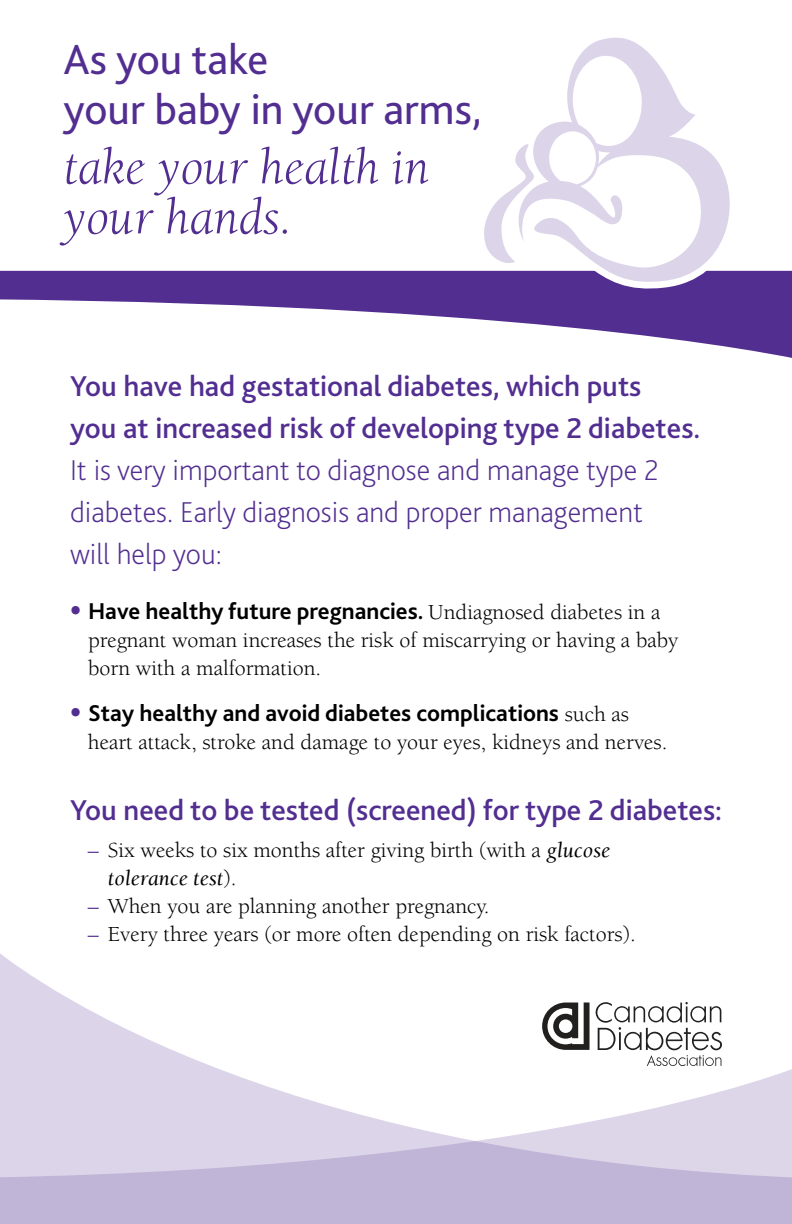
<style>
.page{position:relative;width:792px;height:1224px;background:#fff}
.page>*{position:absolute;margin:0;border:0;box-sizing:border-box;transform-origin:0 0}
.t1{font:italic 52px/50px "Berkeley";color:#522e91}
.t2{font:44px/50px "Bliss 2";color:#522e91}
.t3{font:500 30px/42px "Bliss 2";color:#522e91}
.t4{font:200 30px/42px "Bliss 2";color:#522e91}
.t5{font:700 24px "Bliss 2";color:#000}
.t6{font:22px/28px "Berkeley";color:#000}
.s1{font-size:34px;color:#522e91}
.s2{font-family:"Berkeley";font-weight:400;font-size:22px}
.s3{color:#522e91}
.s4{font-style:italic}
</style>
<div class="page">
<svg style="left:0;top:271px;width:792px;height:87px;fill:#522e91"></svg>
<svg style="left:477px;top:270px;width:259px;height:19px"></svg>
<svg style="left:481px;top:37px;width:255px;height:248px"></svg>
<svg style="left:0;top:954px;width:596px;height:107px"></svg>
<svg style="left:0;top:1061px;width:792px;height:163px"></svg>
<svg style="left:596px;top:1002px;width:126px;height:64px"></svg>
<svg style="left:542px;top:1003px;width:48px;height:47px"></svg>
<h2 class="t2" style="left:63px;top:34px;width:420px">As you take<br>your baby in your arms,</h2>
<h1 class="t1" style="left:63px;top:144px;width:367px">take your health in your hands.</h1>
<h3 class="t3" style="left:70px;top:365px;width:632px">You have had gestational diabetes, which puts<br>you at increased risk of developing type 2 diabetes.</h3>
<h3 class="t4" style="left:70px;top:449px;width:591px">It is very important to diagnose and manage type 2 diabetes. Early diagnosis and proper management will help you:</h3>
<p class="t5" style="left:70px;top:596px;width:592px"><span class="s1">•</span> Have healthy future pregnancies. <span class="s2">Undiagnosed diabetes in a</span></p>
<p class="t6" style="left:88px;top:627px;width:592px">pregnant woman increases the risk of miscarrying or having a baby born with a malformation.</p>
<p class="t5" style="left:70px;top:698px;width:561px"><span class="s1">•</span> Stay healthy and avoid diabetes complications <span class="s2">such as</span></p>
<p class="t6" style="left:88px;top:729px;width:581px">heart attack, stroke and damage to your eyes, kidneys and nerves.</p>
<h3 class="t3" style="left:70px;top:789px;width:654px">You need to be tested (screened) for type 2 diabetes:</h3>
<p class="t6" style="left:108px;top:837px;width:504px;text-indent:-20px"><span class="s3">–</span> Six weeks to six months after giving birth (with a <span class="s4">glucose tolerance test</span>).</p>
<p class="t6" style="left:88px;top:893px;width:403px"><span class="s3">–</span> When you are planning another pregnancy.</p>
<p class="t6" style="left:88px;top:921px;width:549px"><span class="s3">–</span> Every three years (or more often depending on risk factors).</p>
</div>
